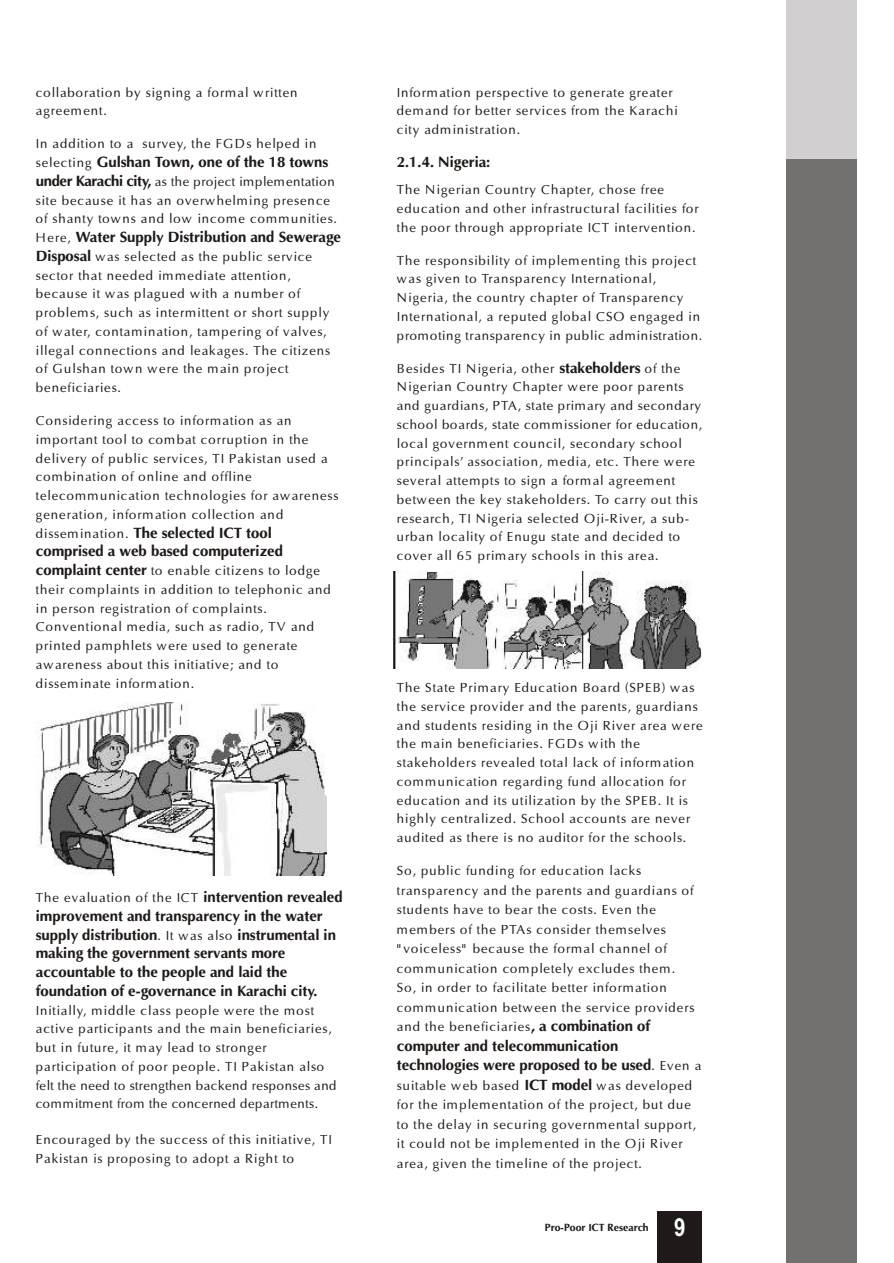
<style>
.page{position:relative;width:894px;height:1263px;background:#fff}
.page>*{position:absolute;margin:0;border:0;box-sizing:border-box;transform-origin:0 0}
.t1{font:700 25.05px "Arial Narrow";color:#fff}
.t2{font:15px/18.8px "Optima";color:#1f1a17}
.t3{font:700 15px/18.8px "Optima";color:#1f1a17}
.t4{font:15px "Optima";letter-spacing:-.03em;color:#1f1a17}
.t5{font:700 10.5px "Optima";color:#1f1a17}
.s1{font-weight:700}
.s2{font-weight:400}
</style>
<div class="page">
<img style="left:393px;top:571px;width:309px;height:97px">
<img style="left:36px;top:702px;width:291px;height:174px">
<div style="left:787px;top:158px;width:70px;height:1105px;background:#737070"></div>
<div style="left:787px;top:0;width:70px;height:159px;background:#d1cfcf"></div>
<div style="left:657px;top:1211px;width:45px;height:52px;background:#1f1a17"></div>
<p class="t2" style="left:36px;top:84px;width:264px">collaboration by signing a formal written</p>
<p class="t2" style="left:397px;top:84px;width:278px">Information perspective to generate greater</p>
<p class="t2" style="left:36px;top:103px;width:73px">agreement.</p>
<p class="t2" style="left:397px;top:103px;width:283px">demand for better services from the Karachi city administration.</p>
<p class="t2" style="left:36px;top:136px;width:294px">In addition to a survey, the FGDs helped in selecting <span class="s1">Gulshan Town, one of the 18 towns</span></p>
<p class="t3" style="left:397px;top:154px;width:95px">2.1.4. Nigeria:</p>
<p class="t4" style="left:36px;top:175px;width:301px"><span class="s1">under Karachi city,</span> as the project implementation</p>
<p class="t2" style="left:397px;top:181px;width:270px">The Nigerian Country Chapter, chose free</p>
<p class="t2" style="left:36px;top:192px;width:297px">site because it has an overwhelming presence</p>
<p class="t2" style="left:397px;top:200px;width:304px">education and other infrastructural facilities for</p>
<p class="t2" style="left:36px;top:211px;width:303px">of shanty towns and low income communities.</p>
<p class="t2" style="left:397px;top:219px;width:301px">the poor through appropriate ICT intervention.</p>
<p class="t3" style="left:36px;top:229px;width:307px"><span class="s2">Here,</span> Water Supply Distribution and Sewerage<br>Disposal <span class="s2">was selected as the public service</span></p>
<p class="t2" style="left:397px;top:252px;width:302px">The responsibility of implementing this project</p>
<p class="t2" style="left:36px;top:267px;width:257px">sector that needed immediate attention,</p>
<p class="t2" style="left:397px;top:271px;width:262px">was given to Transparency International,</p>
<p class="t2" style="left:36px;top:286px;width:267px">because it was plagued with a number of</p>
<p class="t2" style="left:397px;top:289px;width:289px">Nigeria, the country chapter of Transparency</p>
<p class="t2" style="left:36px;top:304px;width:296px">problems, such as intermittent or short supply</p>
<p class="t2" style="left:397px;top:308px;width:306px">International, a reputed global CSO engaged in</p>
<p class="t2" style="left:36px;top:323px;width:293px">of water, contamination, tampering of valves,</p>
<p class="t2" style="left:397px;top:327px;width:308px">promoting transparency in public administration.</p>
<p class="t2" style="left:36px;top:342px;width:297px">illegal connections and leakages. The citizens of Gulshan town were the main project</p>
<p class="t2" style="left:397px;top:360px;width:286px">Besides TI Nigeria, other <span class="s1">stakeholders</span> of the</p>
<p class="t2" style="left:36px;top:379px;width:87px">beneficiaries.</p>
<p class="t2" style="left:397px;top:379px;width:307px">Nigerian Country Chapter were poor parents and guardians, PTA, state primary and secondary</p>
<p class="t2" style="left:36px;top:412px;width:258px">Considering access to information as an</p>
<p class="t2" style="left:397px;top:416px;width:308px">school boards, state commissioner for education,</p>
<p class="t2" style="left:36px;top:431px;width:275px">important tool to combat corruption in the</p>
<p class="t2" style="left:397px;top:435px;width:287px">local government council, secondary school</p>
<p class="t2" style="left:36px;top:450px;width:294px">delivery of public services, TI Pakistan used a</p>
<p class="t2" style="left:397px;top:454px;width:300px">principals’ association, media, etc. There were</p>
<p class="t2" style="left:36px;top:469px;width:218px">combination of online and offline</p>
<p class="t2" style="left:397px;top:472px;width:281px">several attempts to sign a formal agreement</p>
<p class="t2" style="left:36px;top:487px;width:305px">telecommunication technologies for awareness</p>
<p class="t2" style="left:397px;top:491px;width:303px">between the key stakeholders. To carry out this</p>
<p class="t2" style="left:36px;top:506px;width:250px">generation, information collection and</p>
<p class="t2" style="left:397px;top:510px;width:294px">research, TI Nigeria selected Oji-River, a sub-</p>
<p class="t3" style="left:36px;top:525px;width:237px"><span class="s2">dissemination.</span> The selected ICT tool</p>
<p class="t2" style="left:397px;top:529px;width:286px">urban locality of Enugu state and decided to</p>
<p class="t3" style="left:36px;top:544px;width:249px">comprised a web based computerized</p>
<p class="t2" style="left:397px;top:547px;width:264px">cover all 65 primary schools in this area.</p>
<p class="t2" style="left:36px;top:562px;width:297px"><span class="s1">complaint center</span> to enable citizens to lodge their complaints in addition to telephonic and in person registration of complaints.<br>Conventional media, such as radio, TV and printed pamphlets were used to generate awareness about this initiative; and to disseminate information.</p>
<p class="t2" style="left:397px;top:679px;width:308px">The State Primary Education Board (SPEB) was the service provider and the parents, guardians and students residing in the Oji River area were the main beneficiaries. FGDs with the stakeholders revealed total lack of information communication regarding fund allocation for education and its utilization by the SPEB. It is highly centralized. School accounts are never audited as there is no auditor for the schools.</p>
<p class="t2" style="left:397px;top:862px;width:299px;line-height:19.5px">So, public funding for education lacks transparency and the parents and guardians of</p>
<p class="t2" style="left:36px;top:889px;width:308px">The evaluation of the ICT <span class="s1">intervention revealed</span></p>
<p class="t2" style="left:397px;top:901px;width:262px">students have to bear the costs. Even the</p>
<p class="t3" style="left:36px;top:908px;width:288px">improvement and transparency in the water</p>
<p class="t2" style="left:397px;top:921px;width:271px">members of the PTAs consider themselves</p>
<p class="t3" style="left:36px;top:927px;width:302px">supply distribution<span class="s2">. It was also</span> instrumental in making the government servants more</p>
<p class="t2" style="left:397px;top:940px;width:281px;line-height:19.5px">“voiceless” because the formal channel of communication completely excludes them.</p>
<p class="t3" style="left:36px;top:964px;width:253px">accountable to the people and laid the</p>
<p class="t2" style="left:397px;top:979px;width:272px">So, in order to facilitate better information</p>
<p class="t3" style="left:36px;top:983px;width:283px">foundation of e-governance in Karachi city.</p>
<p class="t2" style="left:397px;top:999px;width:300px">communication between the service providers</p>
<p class="t2" style="left:36px;top:1002px;width:298px">Initially, middle class people were the most active participants and the main beneficiaries,</p>
<p class="t2" style="left:397px;top:1018px;width:255px">and the beneficiaries<span class="s1">, a combination of</span></p>
<p class="t2" style="left:36px;top:1039px;width:233px">but in future, it may lead to stronger</p>
<p class="t3" style="left:397px;top:1038px;width:223px">computer and telecommunication</p>
<p class="t2" style="left:36px;top:1058px;width:291px">participation of poor people. TI Pakistan also</p>
<p class="t3" style="left:397px;top:1057px;width:307px">technologies were proposed to be used<span class="s2">. Even a</span></p>
<p class="t4" style="left:36px;top:1079px;width:303px">felt the need to strengthen backend responses and</p>
<p class="t2" style="left:397px;top:1077px;width:298px">suitable web based <span class="s1">ICT model</span> was developed</p>
<p class="t4" style="left:36px;top:1097px;width:284px">commitment from the concerned departments.</p>
<p class="t2" style="left:397px;top:1096px;width:302px;line-height:19.5px">for the implementation of the project, but due to the delay in securing governmental support,</p>
<p class="t2" style="left:36px;top:1131px;width:298px">Encouraged by the success of this initiative, TI</p>
<p class="t2" style="left:397px;top:1135px;width:288px">it could not be implemented in the Oji River</p>
<p class="t2" style="left:36px;top:1150px;width:261px">Pakistan is proposing to adopt a Right to</p>
<p class="t2" style="left:397px;top:1155px;width:247px">area, given the timeline of the project.</p>
<p class="t5" style="left:545px;top:1223px;width:105px">Pro-Poor ICT Research</p>
<h1 class="t1" style="left:674px;top:1218px;width:13px">9</h1>
</div>
